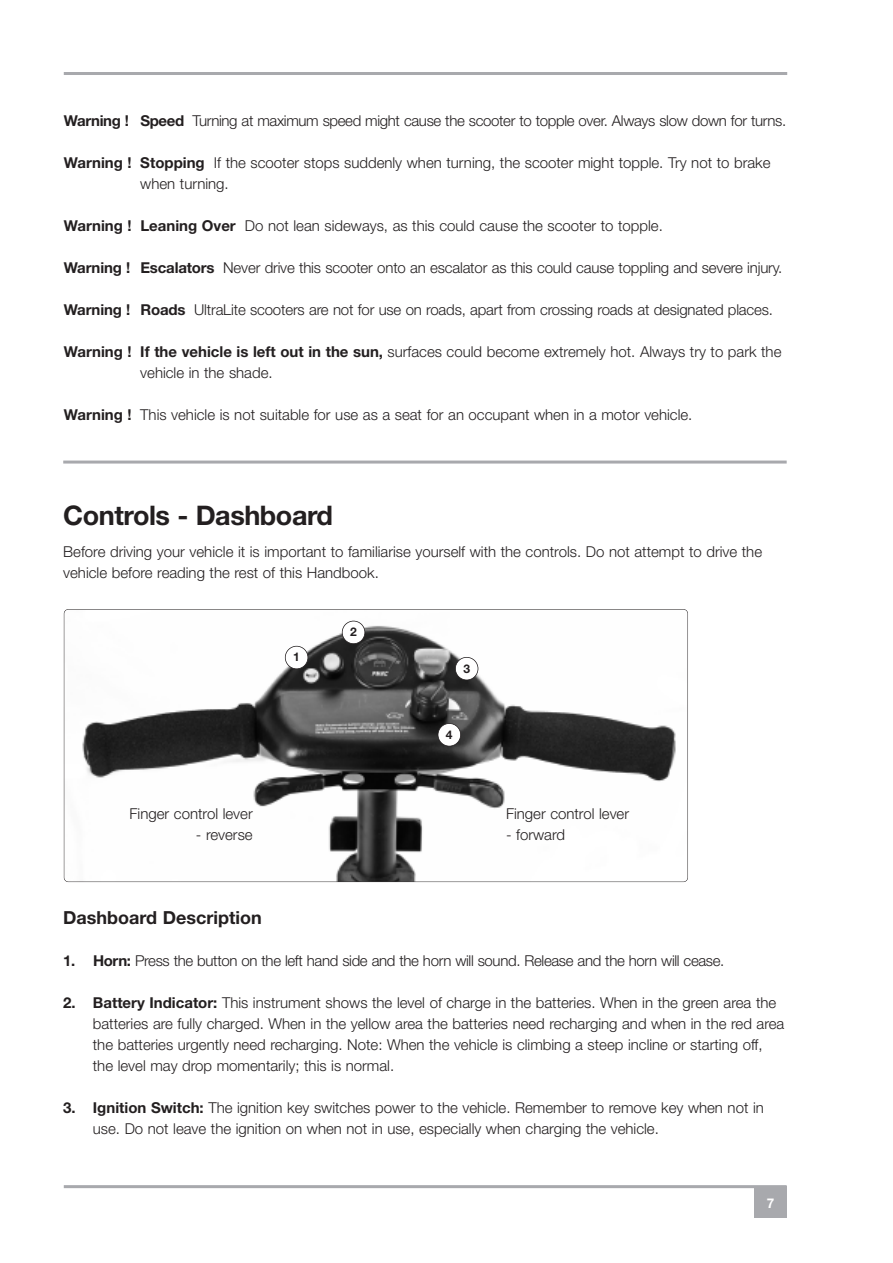
<style>
.page{position:relative;width:893px;height:1263px;background:#fff}
.page>*{position:absolute;margin:0;border:0;box-sizing:border-box;transform-origin:0 0}
.t1{font:700 27px "Helvetica Neue";letter-spacing:-.015em;color:#231f20}
.t2{font:700 18px "Helvetica Neue";color:#231f20}
.t3{font:300 15px/21px "Helvetica Neue";color:#231f20}
.t4{font:300 15px "Helvetica Neue";letter-spacing:-.02em;color:#231f20}
.t5{font:700 13.5px "Helvetica Neue";color:#fff}
.t6{font:700 12px "Helvetica Neue";color:#231f20}
.s1{font-weight:700}
</style>
<div class="page">
<div style="left:754px;top:1187px;width:33px;height:31px;background:#a8a9ad"></div>
<hr style="left:64px;top:1185px;width:723px;height:3px;background:#a8a9ad">
<hr style="left:64px;top:72px;width:723px;height:3px;background:#a8a9ad">
<svg style="left:63px;top:460px;width:724px;height:4px;background:#bdbec1"></svg>
<img style="left:64px;top:609px;width:624px;height:273px;border-radius:4px">
<div style="left:64px;top:609px;width:624px;height:273px;border:1px solid #231f20;border-radius:5px"></div>
<div style="left:285px;top:646px;width:23px;height:23px;background:#fff;border-radius:50%"></div>
<div style="left:285px;top:646px;width:23px;height:23px;border:2px solid #231f20;border-radius:50%"></div>
<div style="left:342px;top:621px;width:23px;height:23px;background:#fff;border-radius:50%"></div>
<div style="left:342px;top:621px;width:23px;height:23px;border:2px solid #231f20;border-radius:50%"></div>
<div style="left:455px;top:657px;width:23px;height:23px;background:#fff;border-radius:50%"></div>
<div style="left:455px;top:657px;width:23px;height:23px;border:2px solid #231f20;border-radius:50%"></div>
<div style="left:438px;top:723px;width:23px;height:23px;background:#fff;border-radius:50%"></div>
<div style="left:438px;top:723px;width:23px;height:23px;border:2px solid #231f20;border-radius:50%"></div>
<p class="t4" style="left:64px;top:115px;width:724px"><span class="s1">Warning ! Speed</span> Turning at maximum speed might cause the scooter to topple over. Always slow down for turns.</p>
<p class="t3" style="left:140px;top:154px;width:632px;text-indent:-76px"><span class="s1">Warning ! Stopping</span> If the scooter stops suddenly when turning, the scooter might topple. Try not to brake when turning.</p>
<p class="t3" style="left:64px;top:217px;width:601px"><span class="s1">Warning ! Leaning Over</span> Do not lean sideways, as this could cause the scooter to topple.</p>
<p class="t3" style="left:64px;top:259px;width:720px"><span class="s1">Warning ! Escalators</span> Never drive this scooter onto an escalator as this could cause toppling and severe injury.</p>
<p class="t3" style="left:64px;top:301px;width:711px"><span class="s1">Warning ! Roads</span> UltraLite scooters are not for use on roads, apart from crossing roads at designated places.</p>
<p class="t3" style="left:140px;top:343px;width:643px;text-indent:-76px"><span class="s1">Warning ! If the vehicle is left out in the sun,</span> surfaces could become extremely hot. Always try to park the vehicle in the shade.</p>
<p class="t3" style="left:64px;top:406px;width:630px"><span class="s1">Warning !</span> This vehicle is not suitable for use as a seat for an occupant when in a motor vehicle.</p>
<h1 class="t1" style="left:63px;top:506px;width:271px">Controls - Dashboard</h1>
<p class="t3" style="left:63px;top:542px;width:700px">Before driving your vehicle it is important to familiarise yourself with the controls. Do not attempt to drive the vehicle before reading the rest of this Handbook.</p>
<p class="t6" style="left:293px;top:653px;width:8px">1</p>
<p class="t6" style="left:350px;top:628px;width:8px">2</p>
<p class="t3" style="left:130px;top:805px;width:125px">Finger control lever</p>
<p class="t3" style="left:196px;top:826px;width:58px">- reverse</p>
<p class="t6" style="left:463px;top:664px;width:8px">3</p>
<p class="t6" style="left:446px;top:730px;width:8px">4</p>
<p class="t3" style="left:506px;top:805px;width:125px">Finger control lever</p>
<p class="t3" style="left:506px;top:826px;width:61px">- forward</p>
<p class="t2" style="left:63px;top:911px;width:200px">Dashboard Description</p>
<p class="t4" style="left:63px;top:955px;width:663px"><span class="s1">1. Horn:</span> Press the button on the left hand side and the horn will sound. Release and the horn will cease.</p>
<p class="t3" style="left:93px;top:994px;width:693px;text-indent:-30px"><span class="s1">2. Battery Indicator:</span> This instrument shows the level of charge in the batteries. When in the green area the batteries are fully charged. When in the yellow area the batteries need recharging and when in the red area the batteries urgently need recharging. Note: When the vehicle is climbing a steep incline or starting off, the level may drop momentarily; this is normal.</p>
<p class="t3" style="left:93px;top:1099px;width:672px;text-indent:-30px"><span class="s1">3. Ignition Switch:</span> The ignition key switches power to the vehicle. Remember to remove key when not in use. Do not leave the ignition on when not in use, especially when charging the vehicle.</p>
<p class="t5" style="left:767px;top:1198px;width:9px">7</p>
</div>
